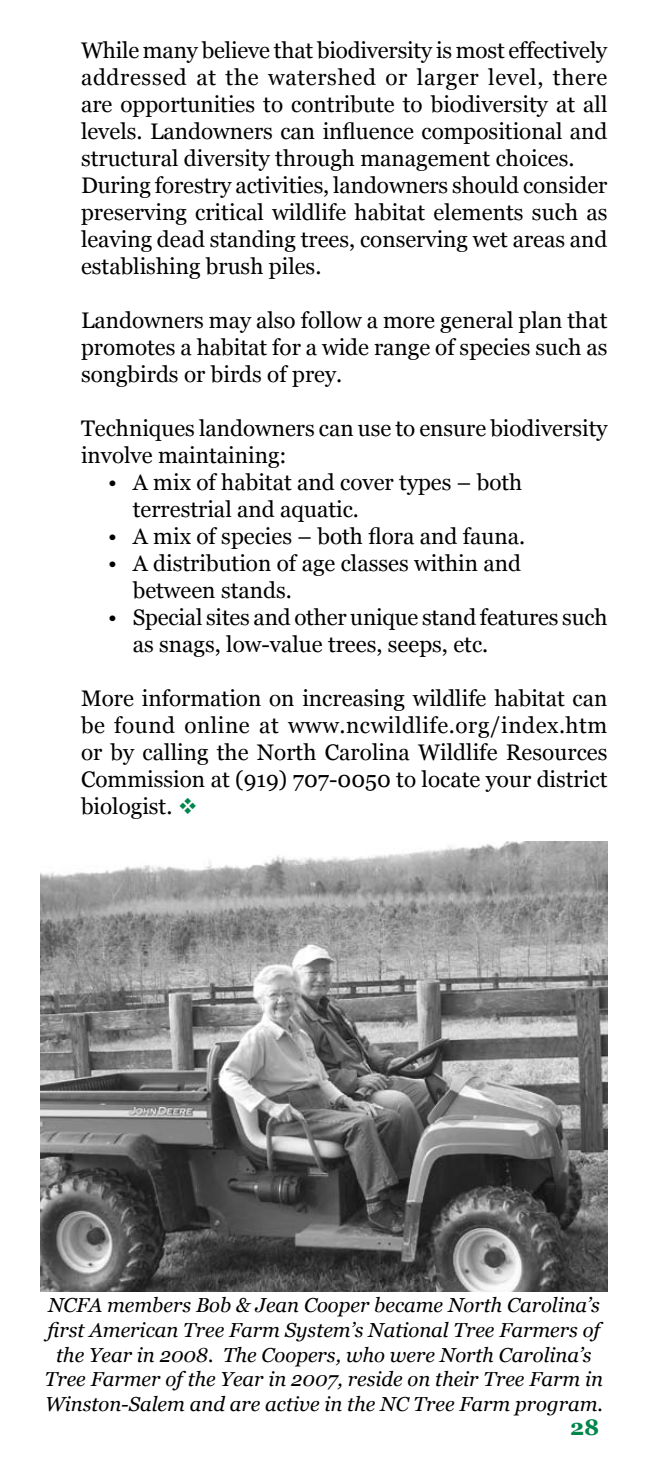
<style>
.page{position:relative;width:648px;height:1458px;background:#fff}
.page>*{position:absolute;margin:0;border:0;box-sizing:border-box;transform-origin:0 0}
.t1{font:22.5px/27px "Georgia";color:#000}
.t2{font:700 22.5px "Georgia";color:#00854b}
.t3{font:italic 20.25px/24.8px "Georgia";color:#000;text-align:center}
.s1{color:#00854b}
</style>
<div class="page">
<img style="left:40px;top:842px;width:568px;height:449px">
<p class="t1" style="left:81px;top:36px;width:528px">While many believe that biodiversity is most effectively addressed at the watershed or larger level, there are opportunities to contribute to biodiversity at all levels. Landowners can influence compositional and structural diversity through management choices.<br>During forestry activities, landowners should consider preserving critical wildlife habitat elements such as leaving dead standing trees, conserving wet areas and establishing brush piles.</p>
<p class="t1" style="left:81px;top:306px;width:528px;text-align:justify">Landowners may also follow a more general plan that promotes a habitat for a wide range of species such as songbirds or birds of prey.</p>
<p class="t1" style="left:81px;top:414px;width:528px">Techniques landowners can use to ensure biodiversity involve maintaining:</p>
<p class="t1" style="left:133px;top:468px;width:391px;text-indent:-25px">• A mix of habitat and cover types – both terrestrial and aquatic.</p>
<p class="t1" style="left:108px;top:522px;width:419px">• A mix of species – both flora and fauna.</p>
<p class="t1" style="left:133px;top:549px;width:390px;text-indent:-25px">• A distribution of age classes within and between stands.</p>
<p class="t1" style="left:133px;top:603px;width:476px;text-indent:-25px">• Special sites and other unique stand features such as snags, low-value trees, seeps, etc.</p>
<p class="t1" style="left:81px;top:684px;width:528px;text-align:justify">More information on increasing wildlife habitat can be found online at www.ncwildlife.org/index.htm or by calling the North Carolina Wildlife Resources Commission at (919) 707-0050 to locate your district biologist. <span class="s1">❖</span></p>
<p class="t3" style="left:45px;top:1293px;width:560px">NCFA members Bob &amp; Jean Cooper became North Carolina’s first American Tree Farm System’s National Tree Farmers of the Year in 2008. The Coopers, who were North Carolina’s Tree Farmer of the Year in 2007, reside on their Tree Farm in Winston-Salem and are active in the NC Tree Farm program.</p>
<p class="t2" style="left:570px;top:1414px;width:31px">28</p>
</div>
